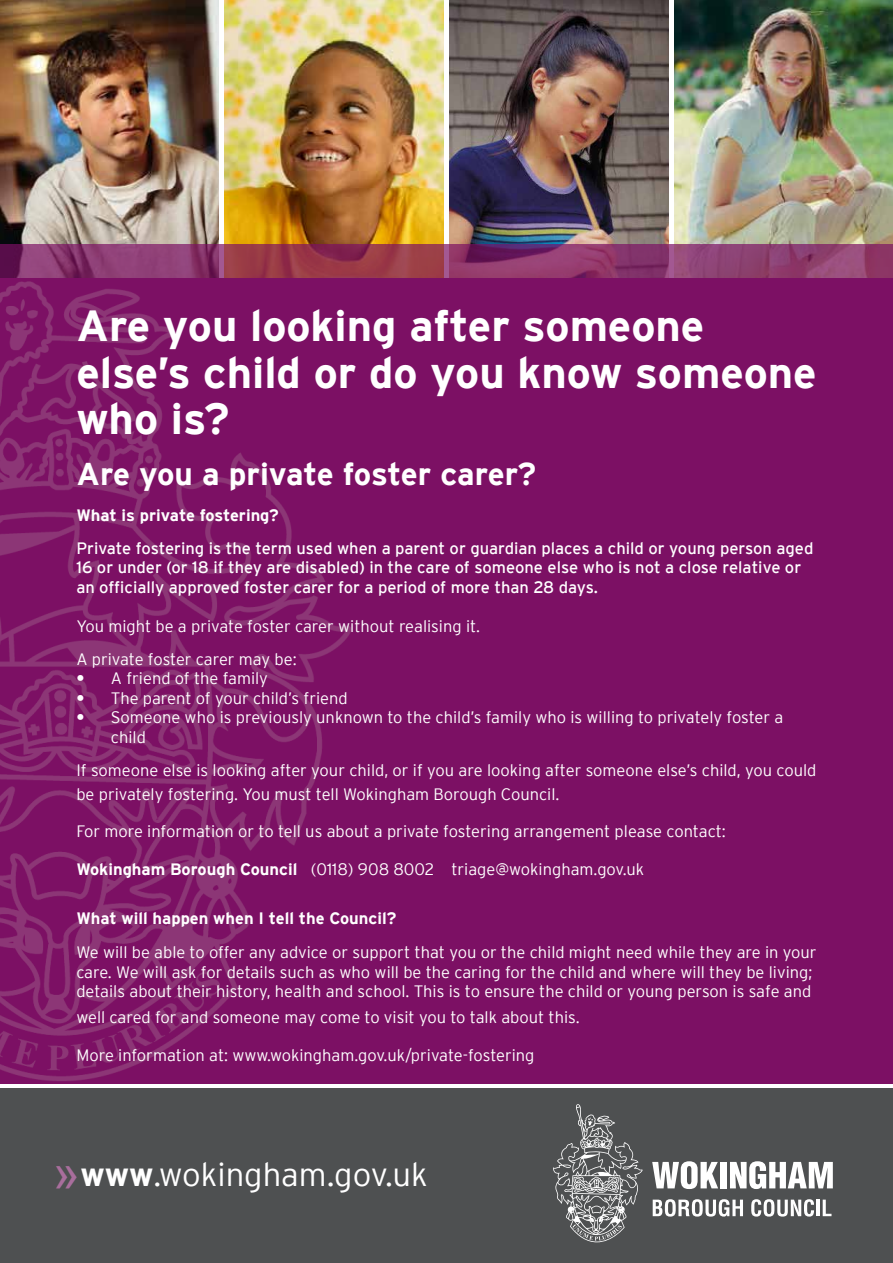
<style>
.page{position:relative;width:893px;height:1263px;background:#fff}
.page>*{position:absolute;margin:0;border:0;box-sizing:border-box;transform-origin:0 0}
.t1{font:700 43.5px/46.5px "Interstate";color:#fff}
.t2{font:300 32.85px "Interstate";color:#fff}
.t3{font:700 31.5px "Interstate";letter-spacing:-.005em;color:#fff}
.t4{font:300 16.5px/19.5px "Interstate";color:#fff}
.t5{font:16.5px/19.5px "Interstate";color:#fff}
.t6{font:700 16.5px "Interstate";color:#fff}
.s1{font-weight:700}
.s2{font-family:"Arial";font-weight:400;font-size:49.2px;color:#a96e9d}
</style>
<div class="page">
<img style="left:0;top:0;width:218px;height:244px">
<img style="left:225px;top:0;width:218px;height:244px">
<img style="left:450px;top:0;width:218px;height:244px">
<img style="left:675px;top:0;width:218px;height:244px">
<svg style="left:0;top:244px;width:893px;height:35px;background:#8c3865"></svg>
<div style="left:0;top:1088px;width:893px;height:175px;background:#4e5051"></div>
<div style="left:0;top:279px;width:893px;height:805px;background:#7c1064"></div>
<img style="left:0;top:281px;width:351px;height:800px">
<svg style="left:652px;top:1161px;width:66px;height:28px"></svg>
<div style="left:720px;top:1162px;width:7px;height:26px;background:#fff"></div>
<svg style="left:730px;top:1161px;width:103px;height:28px"></svg>
<svg style="left:653px;top:1199px;width:90px;height:17px"></svg>
<svg style="left:751px;top:1199px;width:63px;height:17px"></svg>
<hr style="left:817px;top:1199px;width:3px;height:17px;background:#fff">
<svg style="left:823px;top:1199px;width:8px;height:17px"></svg>
<svg style="left:553px;top:1104px;width:90px;height:138px"></svg>
<h1 class="t1" style="left:76px;top:303px;width:742px">Are you looking after someone else’s child or do you know someone who is?</h1>
<h3 class="t3" style="left:76px;top:456px;width:461px">Are you a private foster carer?</h3>
<p class="t6" style="left:76px;top:506px;width:204px">What is private fostering?</p>
<p class="t5" style="left:76px;top:538px;width:739px">Private fostering is the term used when a parent or guardian places a child or young person aged<br>16 or under (or 18 if they are disabled) in the care of someone else who is not a close relative or an officially approved foster carer for a period of more than 28 days.</p>
<p class="t4" style="left:76px;top:609px;width:405px;line-height:33px">You might be a private foster carer without realising it.<br>A private foster carer may be:</p>
<p class="t4" style="left:76px;top:668px;width:193px"><span class="s1">•</span> A friend of the family</p>
<p class="t4" style="left:76px;top:688px;width:273px"><span class="s1">•</span> The parent of your child’s friend</p>
<p class="t4" style="left:111px;top:707px;width:674px;text-indent:-35px"><span class="s1">•</span> Someone who is previously unknown to the child’s family who is willing to privately foster a child</p>
<p class="t4" style="left:76px;top:758px;width:741px;line-height:24px">If someone else is looking after your child, or if you are looking after someone else’s child, you could be privately fostering. You must tell Wokingham Borough Council.</p>
<p class="t4" style="left:76px;top:821px;width:651px">For more information or to tell us about a private fostering arrangement please contact:</p>
<p class="t4" style="left:76px;top:859px;width:569px"><span class="s1">Wokingham Borough Council</span> (0118) 908 8002 triage@wokingham.gov.uk</p>
<p class="t6" style="left:76px;top:909px;width:321px">What will happen when I tell the Council?</p>
<p class="t4" style="left:76px;top:943px;width:742px">We will be able to offer any advice or support that you or the child might need while they are in your care. We will ask for details such as who will be the caring for the child and where will they be living; details about their history, health and school. This is to ensure the child or young person is safe and</p>
<p class="t4" style="left:76px;top:1007px;width:505px">well cared for and someone may come to visit you to talk about this.</p>
<p class="t4" style="left:76px;top:1045px;width:460px">More information at: www.wokingham.gov.uk/private-fostering</p>
<h2 class="t2" style="left:53px;top:1156px;width:376px"><span class="s2">»</span><span class="s1">www</span>.wokingham.gov.uk</h2>
</div>
